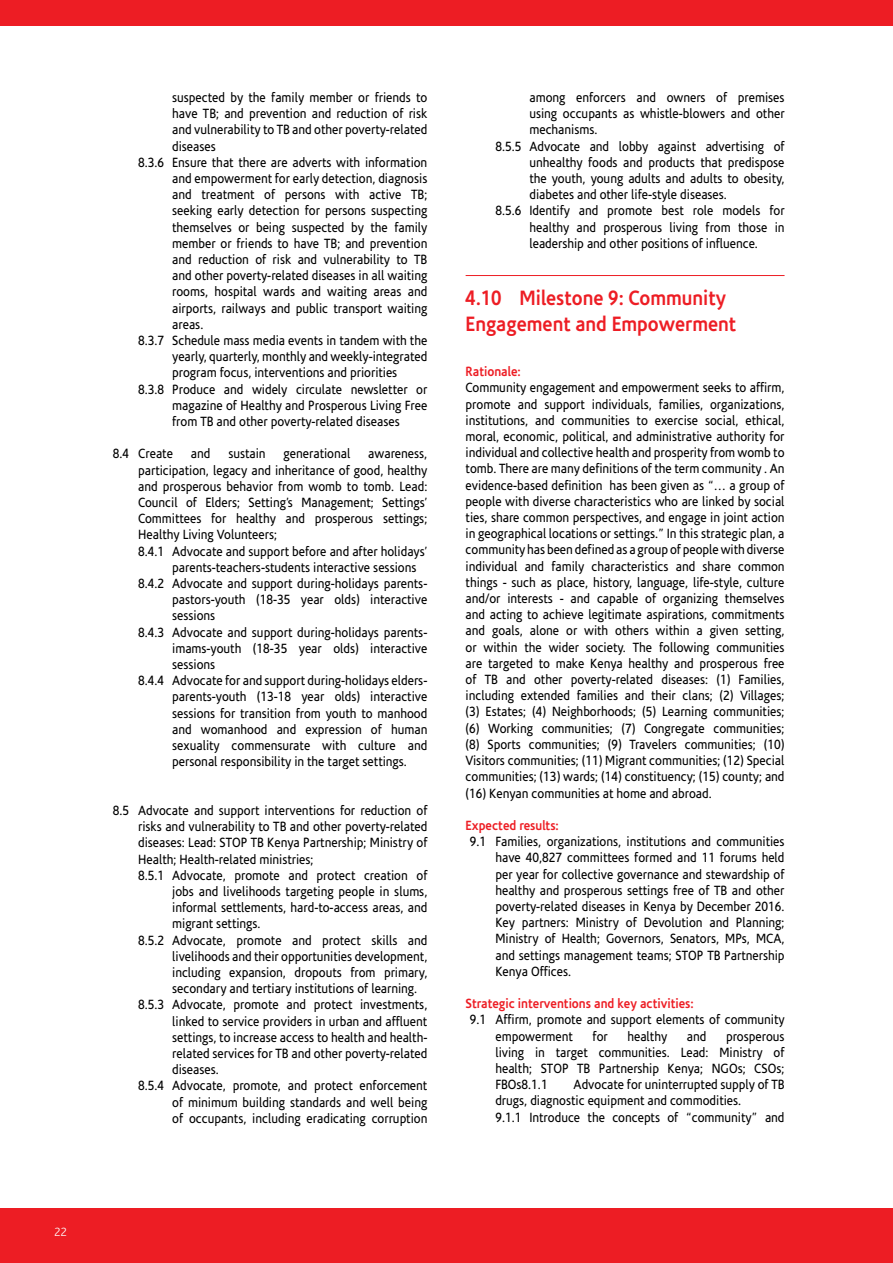
<style>
.page{position:relative;width:893px;height:1263px;background:#fff}
.page>*{position:absolute;margin:0;border:0;box-sizing:border-box;transform-origin:0 0}
.t1{font:700 21px/25.2px "Corisande";color:#ed1d24;scale:.9 1}
.t2{font:13.5px/16.2px "Corisande";color:#000;text-align:justify;scale:.9 1}
.t3{font:700 13.5px "Corisande";color:#ed1d24;scale:.9 1}
.t4{font:300 12px "Corisande";color:#fff}
</style>
<div class="page">
<div style="left:0;top:1209px;width:893px;height:54px;background:#ed1d24"></div>
<div style="left:0;top:0;width:893px;height:26px;background:#ed1d24"></div>
<hr style="left:466px;top:275px;width:318px;height:1px;background:#ed1d24">
<p class="t4" style="left:54px;top:1225px;width:15px">22</p>
<p class="t2" style="left:172px;top:90px;width:285px">suspected by the family member or friends to</p>
<p class="t2" style="left:172px;top:106px;width:285px">have TB; and prevention and reduction of risk</p>
<p class="t2" style="left:172px;top:122px;width:285px">and vulnerability to TB and other poverty-related</p>
<p class="t2" style="left:172px;top:138px;width:50px">diseases</p>
<p class="t2" style="left:138px;top:154px;width:323px">8.3.6 Ensure that there are adverts with information</p>
<p class="t2" style="left:172px;top:171px;width:285px">and empowerment for early detection, diagnosis</p>
<p class="t2" style="left:172px;top:187px;width:285px">and treatment of persons with active TB;</p>
<p class="t2" style="left:172px;top:203px;width:285px">seeking early detection for persons suspecting</p>
<p class="t2" style="left:172px;top:219px;width:285px">themselves or being suspected by the family</p>
<p class="t2" style="left:172px;top:235px;width:285px">member or friends to have TB; and prevention</p>
<p class="t2" style="left:172px;top:252px;width:285px">and reduction of risk and vulnerability to TB</p>
<p class="t2" style="left:172px;top:268px;width:285px">and other poverty-related diseases in all waiting</p>
<p class="t2" style="left:172px;top:284px;width:285px">rooms, hospital wards and waiting areas and</p>
<p class="t2" style="left:172px;top:300px;width:285px">airports, railways and public transport waiting</p>
<p class="t2" style="left:172px;top:316px;width:36px">areas.</p>
<p class="t2" style="left:138px;top:333px;width:323px">8.3.7 Schedule mass media events in tandem with the</p>
<p class="t2" style="left:172px;top:349px;width:285px">yearly, quarterly, monthly and weekly-integrated</p>
<p class="t2" style="left:172px;top:365px;width:252px">program focus, interventions and priorities</p>
<p class="t2" style="left:138px;top:381px;width:323px">8.3.8 Produce and widely circulate newsletter or</p>
<p class="t2" style="left:172px;top:397px;width:285px">magazine of Healthy and Prosperous Living Free</p>
<p class="t2" style="left:172px;top:414px;width:254px">from TB and other poverty-related diseases</p>
<p class="t2" style="left:113px;top:446px;width:69px">8.4 Create</p>
<p class="t2" style="left:191px;top:446px;width:23px">and</p>
<p class="t2" style="left:228px;top:446px;width:43px">sustain</p>
<p class="t2" style="left:284px;top:446px;width:76px">generational</p>
<p class="t2" style="left:368px;top:446px;width:67px">awareness,</p>
<p class="t2" style="left:138px;top:462px;width:323px">participation, legacy and inheritance of good, healthy</p>
<p class="t2" style="left:138px;top:478px;width:323px">and prosperous behavior from womb to tomb. Lead:</p>
<p class="t2" style="left:138px;top:495px;width:323px">Council of Elders; Setting’s Management; Settings’</p>
<p class="t2" style="left:138px;top:511px;width:323px">Committees for healthy and prosperous settings;</p>
<p class="t2" style="left:138px;top:527px;width:156px">Healthy Living Volunteers;</p>
<p class="t2" style="left:138px;top:543px;width:323px">8.4.1 Advocate and support before and after holidays’</p>
<p class="t2" style="left:172px;top:559px;width:273px">parents-teachers-students interactive sessions</p>
<p class="t2" style="left:138px;top:576px;width:323px">8.4.2 Advocate and support during-holidays parents-</p>
<p class="t2" style="left:172px;top:592px;width:285px">pastors-youth (18-35 year olds) interactive</p>
<p class="t2" style="left:172px;top:608px;width:49px">sessions</p>
<p class="t2" style="left:138px;top:624px;width:323px">8.4.3 Advocate and support during-holidays parents-</p>
<p class="t2" style="left:172px;top:640px;width:285px">imams-youth (18-35 year olds) interactive</p>
<p class="t2" style="left:172px;top:657px;width:49px">sessions</p>
<p class="t2" style="left:138px;top:673px;width:323px">8.4.4 Advocate for and support during-holidays elders-</p>
<p class="t2" style="left:172px;top:689px;width:285px">parents-youth (13-18 year olds) interactive</p>
<p class="t2" style="left:172px;top:705px;width:285px">sessions for transition from youth to manhood</p>
<p class="t2" style="left:172px;top:721px;width:285px">and womanhood and expression of human</p>
<p class="t2" style="left:172px;top:738px;width:285px">sexuality commensurate with culture and</p>
<p class="t2" style="left:172px;top:754px;width:262px">personal responsibility in the target settings.</p>
<p class="t2" style="left:113px;top:802px;width:351px">8.5 Advocate and support interventions for reduction of</p>
<p class="t2" style="left:138px;top:819px;width:323px">risks and vulnerability to TB and other poverty-related</p>
<p class="t2" style="left:138px;top:835px;width:323px">diseases: Lead: STOP TB Kenya Partnership; Ministry of</p>
<p class="t2" style="left:138px;top:851px;width:196px">Health; Health-related ministries;</p>
<p class="t2" style="left:138px;top:867px;width:323px">8.5.1 Advocate, promote and protect creation of</p>
<p class="t2" style="left:172px;top:883px;width:285px">jobs and livelihoods targeting people in slums,</p>
<p class="t2" style="left:172px;top:900px;width:285px">informal settlements, hard-to-access areas, and</p>
<p class="t2" style="left:172px;top:916px;width:100px">migrant settings.</p>
<p class="t2" style="left:138px;top:932px;width:323px">8.5.2 Advocate, promote and protect skills and</p>
<p class="t2" style="left:172px;top:948px;width:285px">livelihoods and their opportunities development,</p>
<p class="t2" style="left:172px;top:964px;width:285px">including expansion, dropouts from primary,</p>
<p class="t2" style="left:172px;top:981px;width:274px">secondary and tertiary institutions of learning.</p>
<p class="t2" style="left:138px;top:997px;width:323px">8.5.3 Advocate, promote and protect investments,</p>
<p class="t2" style="left:172px;top:1013px;width:285px">linked to service providers in urban and affluent</p>
<p class="t2" style="left:172px;top:1029px;width:285px">settings, to increase access to health and health-</p>
<p class="t2" style="left:172px;top:1045px;width:285px">related services for TB and other poverty-related</p>
<p class="t2" style="left:172px;top:1062px;width:53px">diseases.</p>
<p class="t2" style="left:138px;top:1078px;width:323px">8.5.4 Advocate, promote, and protect enforcement</p>
<p class="t2" style="left:172px;top:1094px;width:285px">of minimum building standards and well being</p>
<p class="t2" style="left:172px;top:1110px;width:285px">of occupants, including eradicating corruption</p>
<p class="t2" style="left:529px;top:90px;width:285px">among enforcers and owners of premises</p>
<p class="t2" style="left:529px;top:106px;width:285px">using occupants as whistle-blowers and other</p>
<p class="t2" style="left:529px;top:122px;width:77px">mechanisms.</p>
<p class="t2" style="left:495px;top:138px;width:323px">8.5.5 Advocate and lobby against advertising of</p>
<p class="t2" style="left:529px;top:154px;width:285px">unhealthy foods and products that predispose</p>
<p class="t2" style="left:529px;top:171px;width:285px">the youth, young adults and adults to obesity,</p>
<p class="t2" style="left:529px;top:187px;width:221px">diabetes and other life-style diseases.</p>
<p class="t2" style="left:495px;top:203px;width:323px">8.5.6 Identify and promote best role models for</p>
<p class="t2" style="left:529px;top:219px;width:285px">healthy and prosperous living from those in</p>
<p class="t2" style="left:529px;top:235px;width:255px">leadership and other positions of influence.</p>
<h1 class="t1" style="left:466px;top:286px;width:302px">4.10 Milestone 9: Community<br>Engagement and Empowerment</h1>
<p class="t3" style="left:466px;top:364px;width:63px">Rationale:</p>
<p class="t2" style="left:466px;top:380px;width:356px">Community engagement and empowerment seeks to affirm, promote and support individuals, families, organizations, institutions, and communities to exercise social, ethical, moral, economic, political, and administrative authority for individual and collective health and prosperity from womb to tomb. There are many definitions of the term community . An evidence-based definition has been given as “… a group of people with diverse characteristics who are linked by social ties, share common perspectives, and engage in joint action in geographical locations or settings.” In this strategic plan, a community has been defined as a group of people with diverse individual and family characteristics and share common things - such as place, history, language, life-style, culture and/or interests - and capable of organizing themselves and acting to achieve legitimate aspirations, commitments and goals, alone or with others within a given setting, or within the wider society. The following communities are targeted to make Kenya healthy and prosperous free of TB and other poverty-related diseases: (1) Families, including extended families and their clans; (2) Villages; (3) Estates; (4) Neighborhoods; (5) Learning communities; (6) Working communities; (7) Congregate communities; (8) Sports communities; (9) Travelers communities; (10)<br>Visitors communities; (11) Migrant communities; (12) Special communities; (13) wards; (14) constituency; (15) county; and (16) Kenyan communities at home and abroad.</p>
<p class="t3" style="left:466px;top:817px;width:105px">Expected results:</p>
<p class="t2" style="left:495px;top:834px;width:323px;text-indent:-26px">9.1 Families, organizations, institutions and communities have 40,827 committees formed and 11 forums held per year for collective governance and stewardship of healthy and prosperous settings free of TB and other poverty-related diseases in Kenya by December 2016.<br>Key partners: Ministry of Devolution and Planning; Ministry of Health; Governors, Senators, MPs, MCA, and settings management teams; STOP TB Partnership Kenya Offices.</p>
<p class="t3" style="left:466px;top:996px;width:255px">Strategic interventions and key activities:</p>
<p class="t2" style="left:495px;top:1012px;width:323px;text-indent:-26px">9.1 Affirm, promote and support elements of community empowerment</p>
<p class="t2" style="left:593px;top:1028px;width:18px">for</p>
<p class="t2" style="left:627px;top:1028px;width:46px">healthy</p>
<p class="t2" style="left:687px;top:1028px;width:23px">and</p>
<p class="t2" style="left:495px;top:1028px;width:323px;text-indent:231px">prosperous living in target communities. Lead: Ministry of health; STOP TB Partnership Kenya; NGOs; CSOs; FBOs8.1.1</p>
<p class="t2" style="left:495px;top:1077px;width:323px;text-align:left;text-indent:78px">Advocate for uninterrupted supply of TB drugs, diagnostic equipment and commodities.<br>9.1.1 Introduce the concepts of “community” and</p>
</div>
